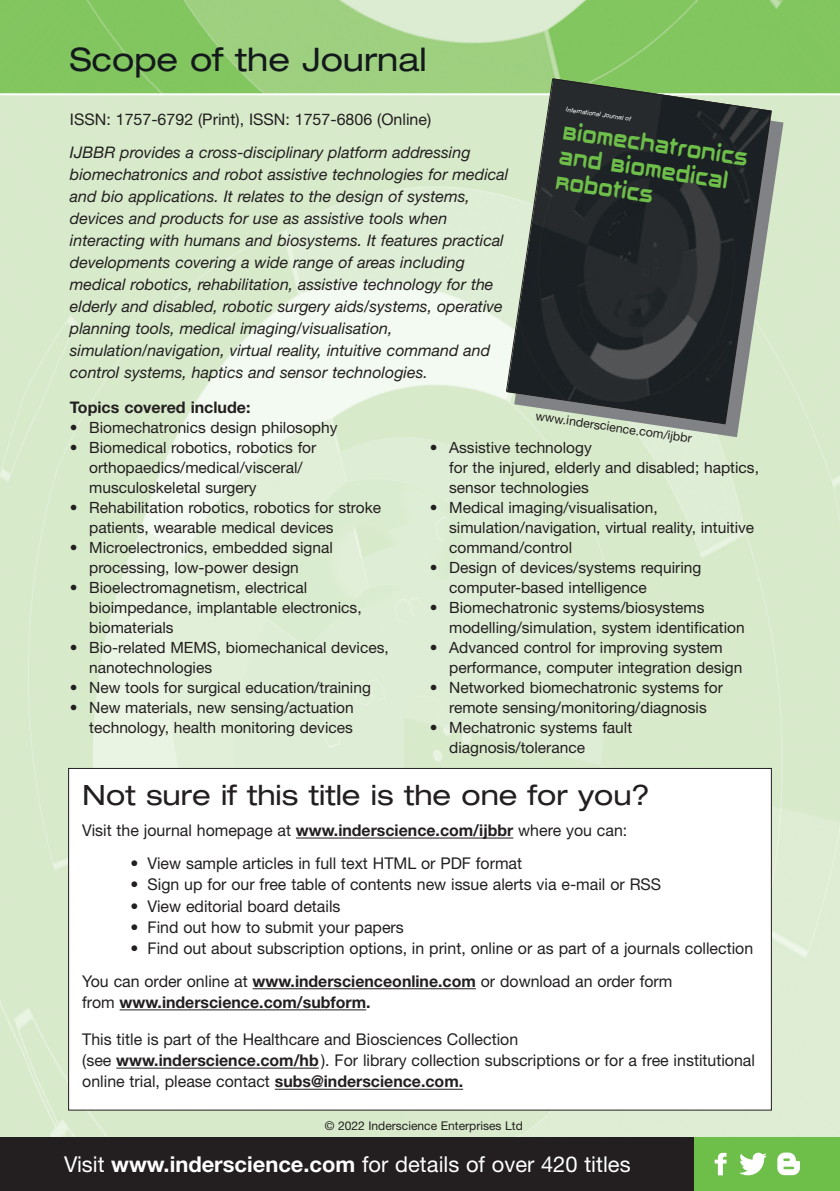
<style>
.page{position:relative;width:840px;height:1191px;background:#fff}
.page>*{position:absolute;margin:0;border:0;box-sizing:border-box;transform-origin:0 0}
.t1{font:expanded 32.4px "Helvetica Neue";color:#141a1c}
.t2{font:expanded 28px "Helvetica Neue";color:#231f20}
.t3{font:27.4px/25.2px "Aura";color:#6ebe4a;scale:.8 1}
.t4{font:21.8px "Helvetica Neue";color:#fff}
.t5{font:16.2px/21.2px "Helvetica Neue";color:#231f20}
.t6{font:700 16.2px "Helvetica Neue";color:#231f20}
.t7{font:italic 16px/22px "Helvetica Neue";color:#231f20}
.t8{font:16px "Helvetica Neue";color:#231f20}
.t9{font:700 16px "Helvetica Neue";color:#231f20}
.t10{font:15.6px/20px "Helvetica Neue";color:#231f20}
.t11{font:12.4px "Helvetica Neue";color:#231f20}
.t12{font:12px "Helvetica Neue";color:#231f20}
.t13{font:italic 6.4px "Helvetica Neue";color:#fff}
.s1{font-weight:700}
.s2{font-weight:400}
</style>
<div class="page">
<img style="left:0;top:95px;width:839px;height:1042px">
<img style="left:0;top:0;width:839px;height:93px">
<div style="left:0;top:1137px;width:694px;height:54px;background:#231f20"></div>
<div style="left:694px;top:1137px;width:145px;height:54px;background:#6ebe4a"></div>
<div style="left:69px;top:768px;width:702px;height:342px;background:#fff"></div>
<hr style="left:296px;top:837px;width:217px;height:1px;background:#231f20">
<hr style="left:252px;top:988px;width:223px;height:1px;background:#231f20">
<hr style="left:119px;top:1009px;width:247px;height:1px;background:#231f20">
<hr style="left:116px;top:1067px;width:202px;height:1px;background:#231f20">
<hr style="left:275px;top:1088px;width:188px;height:1px;background:#231f20">
<svg style="left:714px;top:1152px;width:12px;height:23px"></svg>
<svg style="left:739px;top:1152px;width:27px;height:23px"></svg>
<svg style="left:777px;top:1152px;width:22px;height:23px"></svg>
<svg style="left:514px;top:90px;width:269px;height:347px;background:#cadac0"></svg>
<svg style="left:505px;top:78px;width:266px;height:346px;background:#464e49"></svg>
<h1 class="t1" style="left:70px;top:40px;width:358px">Scope of the Journal</h1>
<p class="t8" style="left:70px;top:110px;width:362px">ISSN: 1757-6792 (Print), ISSN: 1757-6806 (Online)</p>
<p class="t7" style="left:70px;top:141px;width:439px">IJBBR provides a cross-disciplinary platform addressing biomechatronics and robot assistive technologies for medical and bio applications. It relates to the design of systems, devices and products for use as assistive tools when interacting with humans and biosystems. It features practical developments covering a wide range of areas including medical robotics, rehabilitation, assistive technology for the elderly and disabled, robotic surgery aids/systems, operative planning tools, medical imaging/visualisation, simulation/navigation, virtual reality, intuitive command and control systems, haptics and sensor technologies.</p>
<p class="t13" style="left:566px;top:106px;width:67px;rotate:8deg">International Journal of</p>
<h3 class="t3" style="left:563px;top:121px;width:235px;rotate:8deg">Biomechatronics and Biomedical<br>Robotics</h3>
<p class="t9" style="left:70px;top:398px;width:182px">Topics covered include:</p>
<p class="t10" style="left:70px;top:417px;width:269px">• Biomechatronics design philosophy</p>
<p class="t10" style="left:89px;top:437px;width:228px;text-indent:-19px">• Biomedical robotics, robotics for orthopaedics/medical/visceral/ musculoskeletal surgery</p>
<p class="t10" style="left:89px;top:497px;width:293px;text-indent:-19px">• Rehabilitation robotics, robotics for stroke patients, wearable medical devices</p>
<p class="t10" style="left:89px;top:537px;width:245px;text-indent:-19px">• Microelectronics, embedded signal processing, low-power design</p>
<p class="t10" style="left:89px;top:577px;width:274px;text-indent:-19px">• Bioelectromagnetism, electrical bioimpedance, implantable electronics, biomaterials</p>
<p class="t10" style="left:89px;top:637px;width:301px;text-indent:-19px">• Bio-related MEMS, biomechanical devices, nanotechnologies</p>
<p class="t10" style="left:70px;top:677px;width:302px">• New tools for surgical education/training</p>
<p class="t10" style="left:70px;top:697px;width:285px;text-align:right">• New materials, new sensing/actuation technology, health monitoring devices</p>
<p class="t11" style="left:536px;top:409px;width:159px;rotate:8deg">www.inderscience.com/ijbbr</p>
<p class="t10" style="left:449px;top:437px;width:311px;text-indent:-19px">• Assistive technology<br>for the injured, elderly and disabled; haptics, sensor technologies</p>
<p class="t10" style="left:449px;top:497px;width:306px;text-indent:-19px">• Medical imaging/visualisation, simulation/navigation, virtual reality, intuitive command/control</p>
<p class="t10" style="left:449px;top:557px;width:253px;text-indent:-19px">• Design of devices/systems requiring computer-based intelligence</p>
<p class="t10" style="left:449px;top:597px;width:297px;text-indent:-19px">• Biomechatronic systems/biosystems modelling/simulation, system identification</p>
<p class="t10" style="left:449px;top:637px;width:294px;text-indent:-19px">• Advanced control for improving system performance, computer integration design</p>
<p class="t10" style="left:429px;top:677px;width:294px;text-align:center">• Networked biomechatronic systems for remote sensing/monitoring/diagnosis</p>
<p class="t10" style="left:449px;top:717px;width:184px;text-indent:-19px">• Mechatronic systems fault diagnosis/tolerance</p>
<h2 class="t2" style="left:82px;top:778px;width:569px">Not sure if this title is the one for you?</h2>
<p class="t5" style="left:82px;top:819px;width:546px">Visit the journal homepage at <span class="s1">www.inderscience.com/ijbbr</span> where you can:</p>
<p class="t5" style="left:130px;top:852px;width:393px">• View sample articles in full text HTML or PDF format</p>
<p class="t5" style="left:130px;top:874px;width:532px">• Sign up for our free table of contents new issue alerts via e-mail or RSS</p>
<p class="t5" style="left:130px;top:895px;width:211px">• View editorial board details</p>
<p class="t5" style="left:130px;top:916px;width:275px">• Find out how to submit your papers</p>
<p class="t5" style="left:82px;top:931px;width:672px;line-height:33.2px;text-indent:48px">• Find out about subscription options, in print, online or as part of a journals collection<br>You can order online at <span class="s1">www.inderscienceonline.com</span> or download an order form</p>
<p class="t6" style="left:82px;top:992px;width:290px"><span class="s2">from</span> www.inderscience.com/subform.</p>
<p class="t5" style="left:82px;top:1028px;width:674px">This title is part of the Healthcare and Biosciences Collection<br>(see <span class="s1">www.inderscience.com/hb</span>). For library collection subscriptions or for a free institutional online trial, please contact <span class="s1">subs@inderscience.com.</span></p>
<p class="t12" style="left:324px;top:1119px;width:199px">© 2022 Inderscience Enterprises Ltd</p>
<h3 class="t4" style="left:64px;top:1151px;width:568px">Visit <span class="s1">www.inderscience.com</span> for details of over 420 titles</h3>
</div>
